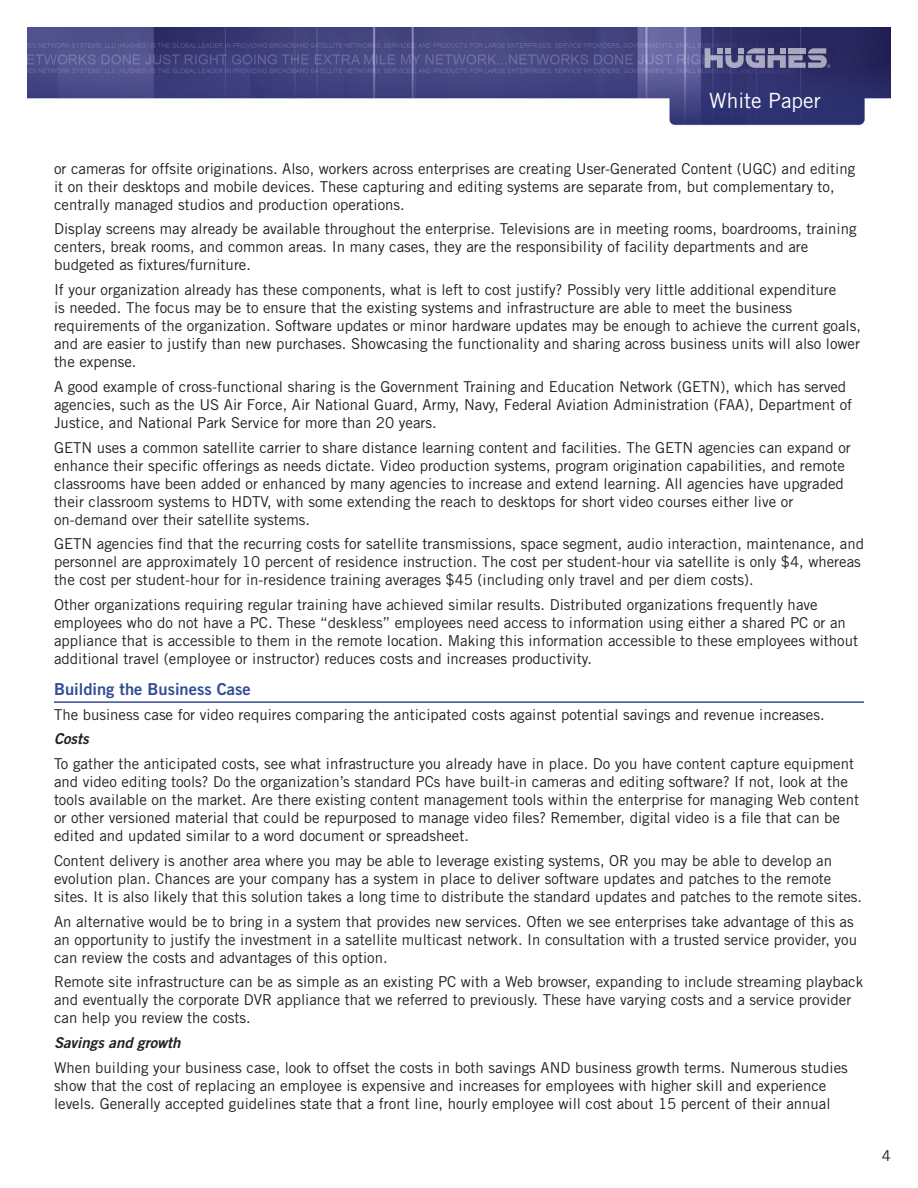
<style>
.page{position:relative;width:918px;height:1188px;background:#fff}
.page>*{position:absolute;margin:0;border:0;box-sizing:border-box;transform-origin:0 0}
.t1{font:21px "Trade Gothic";color:#fff}
.t2{font:16.5px "Trade Gothic Bold Two";color:#354d96}
.t3{font:15px/18px "Trade Gothic";color:#231f20}
.t4{font:italic 15px "Trade Gothic Bold Two";color:#231f20}
</style>
<div class="page">
<img style="left:27px;top:27px;width:864px;height:99px">
<svg style="left:705px;top:48px;width:126px;height:20px;background:#7a7a9e"></svg>
<hr style="left:54px;top:701px;width:810px;height:2px;background:#354d96">
<h1 class="t1" style="left:709px;top:88px;width:113px">White Paper</h1>
<p class="t3" style="left:54px;top:159px;width:803px">or cameras for offsite originations. Also, workers across enterprises are creating User-Generated Content (UGC) and editing it on their desktops and mobile devices. These capturing and editing systems are separate from, but complementary to, centrally managed studios and production operations.</p>
<p class="t3" style="left:54px;top:220px;width:804px">Display screens may already be available throughout the enterprise. Televisions are in meeting rooms, boardrooms, training centers, break rooms, and common areas. In many cases, they are the responsibility of facility departments and are budgeted as fixtures/furniture.</p>
<p class="t3" style="left:54px;top:281px;width:808px">If your organization already has these components, what is left to cost justify? Possibly very little additional expenditure<br>is needed. The focus may be to ensure that the existing systems and infrastructure are able to meet the business requirements of the organization. Software updates or minor hardware updates may be enough to achieve the current goals, and are easier to justify than new purchases. Showcasing the functionality and sharing across business units will also lower the expense.</p>
<p class="t3" style="left:54px;top:377px;width:800px">A good example of cross-functional sharing is the Government Training and Education Network (GETN), which has served agencies, such as the US Air Force, Air National Guard, Army, Navy, Federal Aviation Administration (FAA), Department of<br>Justice, and National Park Service for more than 20 years.</p>
<p class="t3" style="left:54px;top:438px;width:798px">GETN uses a common satellite carrier to share distance learning content and facilities. The GETN agencies can expand or enhance their specific offerings as needs dictate. Video production systems, program origination capabilities, and remote classrooms have been added or enhanced by many agencies to increase and extend learning. All agencies have upgraded their classroom systems to HDTV, with some extending the reach to desktops for short video courses either live or on-demand over their satellite systems.</p>
<p class="t3" style="left:54px;top:535px;width:812px">GETN agencies find that the recurring costs for satellite transmissions, space segment, audio interaction, maintenance, and personnel are approximately 10 percent of residence instruction. The cost per student-hour via satellite is only $4, whereas the cost per student-hour for in-residence training averages $45 (including only travel and per diem costs).</p>
<p class="t3" style="left:54px;top:596px;width:806px">Other organizations requiring regular training have achieved similar results. Distributed organizations frequently have employees who do not have a PC. These “deskless” employees need access to information using either a shared PC or an appliance that is accessible to them in the remote location. Making this information accessible to these employees without additional travel (employee or instructor) reduces costs and increases productivity.</p>
<p class="t2" style="left:54px;top:679px;width:198px">Building the Business Case</p>
<p class="t3" style="left:54px;top:705px;width:772px">The business case for video requires comparing the anticipated costs against potential savings and revenue increases.</p>
<p class="t4" style="left:54px;top:730px;width:36px">Costs</p>
<p class="t3" style="left:54px;top:755px;width:807px">To gather the anticipated costs, see what infrastructure you already have in place. Do you have content capture equipment and video editing tools? Do the organization’s standard PCs have built-in cameras and editing software? If not, look at the tools available on the market. Are there existing content management tools within the enterprise for managing Web content or other versioned material that could be repurposed to manage video files? Remember, digital video is a file that can be edited and updated similar to a word document or spreadsheet.</p>
<p class="t3" style="left:54px;top:851px;width:810px">Content delivery is another area where you may be able to leverage existing systems, OR you may be able to develop an evolution plan. Chances are your company has a system in place to deliver software updates and patches to the remote sites. It is also likely that this solution takes a long time to distribute the standard updates and patches to the remote sites.</p>
<p class="t3" style="left:54px;top:912px;width:805px">An alternative would be to bring in a system that provides new services. Often we see enterprises take advantage of this as an opportunity to justify the investment in a satellite multicast network. In consultation with a trusted service provider, you can review the costs and advantages of this option.</p>
<p class="t3" style="left:54px;top:973px;width:811px">Remote site infrastructure can be as simple as an existing PC with a Web browser, expanding to include streaming playback and eventually the corporate DVR appliance that we referred to previously. These have varying costs and a service provider can help you review the costs.</p>
<p class="t4" style="left:54px;top:1033px;width:128px">Savings and growth</p>
<p class="t3" style="left:54px;top:1058px;width:795px">When building your business case, look to offset the costs in both savings AND business growth terms. Numerous studies show that the cost of replacing an employee is expensive and increases for employees with higher skill and experience levels. Generally accepted guidelines state that a front line, hourly employee will cost about 15 percent of their annual</p>
<p class="t3" style="left:882px;top:1146px;width:11px">4</p>
</div>
